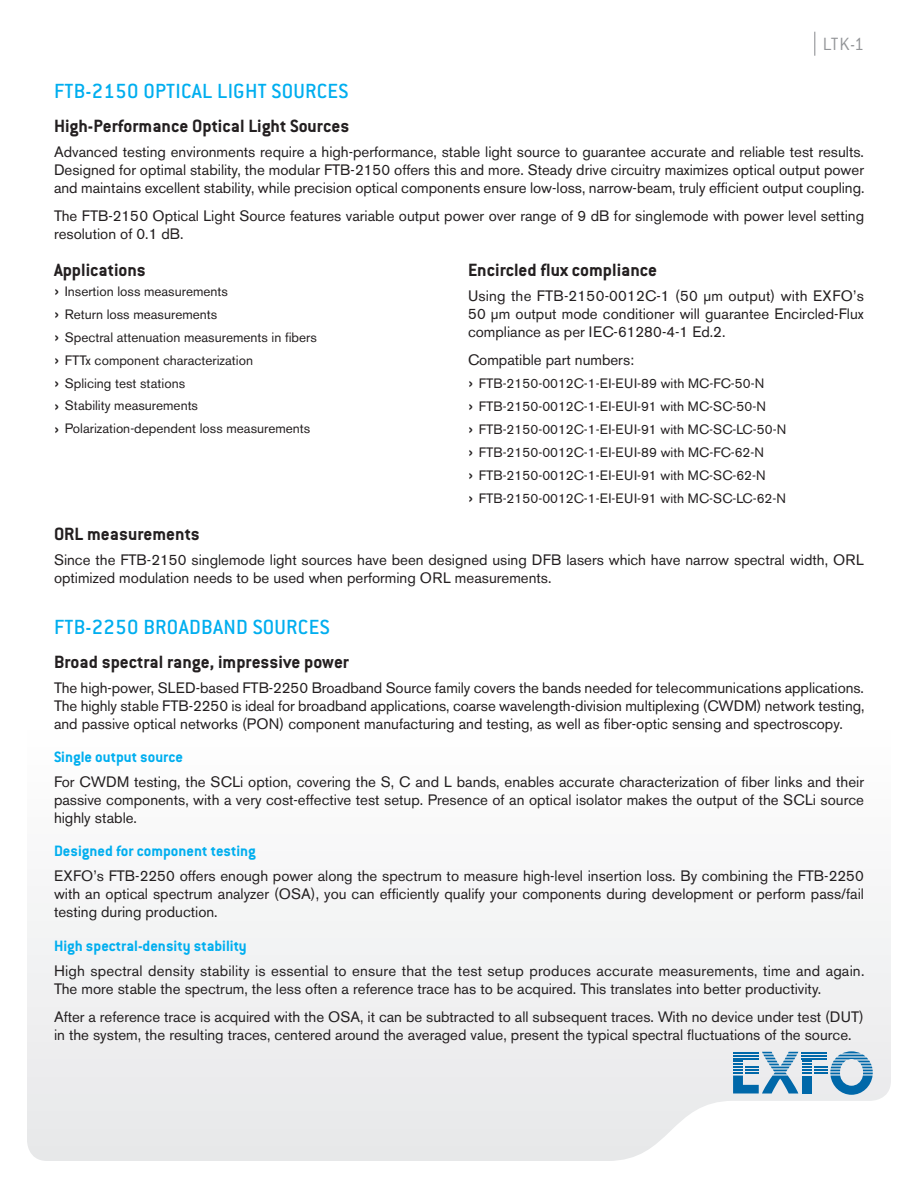
<style>
.page{position:relative;width:918px;height:1188px;background:#fff}
.page>*{position:absolute;margin:0;border:0;box-sizing:border-box;transform-origin:0 0}
.t1{font:500 22.5px "Conduit ITC";letter-spacing:.01em;color:#00aeef}
.t2{font:700 19.5px "Conduit ITC";color:#231f20}
.t3{font:300 19.5px "Conduit ITC";color:#939598}
.t4{font:700 16.5px "Conduit ITC";color:#00aeef}
.t5{font:15px/18px "Akzidenz Grotesk BE";color:#231f20;text-align:justify}
.t6{font:13.5px/23px "Akzidenz Grotesk BE";color:#231f20}
.s1{font-size:20.25px}
</style>
<div class="page">
<div style="left:27px;top:903px;width:864px;height:258px;background:#efeff0"></div>
<svg style="left:814px;top:32px;width:1px;height:24px"></svg>
<svg style="left:733px;top:1051px;width:140px;height:44px;background:#8bb5d1"></svg>
<h2 class="t3" style="left:823px;top:33px;width:43px">LTK-1</h2>
<h1 class="t1" style="left:54px;top:78px;width:296px">FTB-2150 OPTICAL LIGHT SOURCES</h1>
<h2 class="t2" style="left:54px;top:114px;width:297px">High-Performance Optical Light Sources</h2>
<p class="t5" style="left:54px;top:143px;width:812px">Advanced testing environments require a high-performance, stable light source to guarantee accurate and reliable test results.<br>Designed for optimal stability, the modular FTB-2150 offers this and more. Steady drive circuitry maximizes optical output power and maintains excellent stability, while precision optical components ensure low-loss, narrow-beam, truly efficient output coupling.</p>
<p class="t5" style="left:54px;top:207px;width:812px">The FTB-2150 Optical Light Source features variable output power over range of 9 dB for singlemode with power level setting resolution of 0.1 dB.</p>
<h2 class="t2" style="left:54px;top:259px;width:93px">Applications</h2>
<p class="t6" style="left:54px;top:280px;width:264px"><span class="s1">›</span> Insertion loss measurements<br><span class="s1">›</span> Return loss measurements<br><span class="s1">›</span> Spectral attenuation measurements in fibers <span class="s1">›</span> FTTx component characterization<br><span class="s1">›</span> Splicing test stations<br><span class="s1">›</span> Stability measurements<br><span class="s1">›</span> Polarization-dependent loss measurements</p>
<h2 class="t2" style="left:468px;top:259px;width:191px">Encircled flux compliance</h2>
<p class="t5" style="left:468px;top:287px;width:398px">Using the FTB-2150-0012C-1 (50 µm output) with EXFO’s 50 µm output mode conditioner will guarantee Encircled-Flux compliance as per IEC-61280-4-1 Ed.2.</p>
<p class="t5" style="left:468px;top:351px;width:168px">Compatible part numbers:</p>
<p class="t6" style="left:468px;top:372px;width:320px"><span class="s1">›</span> FTB-2150-0012C-1-EI-EUI-89 with MC-FC-50-N<br><span class="s1">›</span> FTB-2150-0012C-1-EI-EUI-91 with MC-SC-50-N<br><span class="s1">›</span> FTB-2150-0012C-1-EI-EUI-91 with MC-SC-LC-50-N <span class="s1">›</span> FTB-2150-0012C-1-EI-EUI-89 with MC-FC-62-N<br><span class="s1">›</span> FTB-2150-0012C-1-EI-EUI-91 with MC-SC-62-N<br><span class="s1">›</span> FTB-2150-0012C-1-EI-EUI-91 with MC-SC-LC-62-N</p>
<h2 class="t2" style="left:54px;top:522px;width:147px">ORL measurements</h2>
<p class="t5" style="left:54px;top:551px;width:811px">Since the FTB-2150 singlemode light sources have been designed using DFB lasers which have narrow spectral width, ORL optimized modulation needs to be used when performing ORL measurements.</p>
<h1 class="t1" style="left:54px;top:614px;width:277px">FTB-2250 BROADBAND SOURCES</h1>
<h2 class="t2" style="left:54px;top:650px;width:297px">Broad spectral range, impressive power</h2>
<p class="t5" style="left:54px;top:678px;width:812px">The high-power, SLED-based FTB-2250 Broadband Source family covers the bands needed for telecommunications applications.<br>The highly stable FTB-2250 is ideal for broadband applications, coarse wavelength-division multiplexing (CWDM) network testing, and passive optical networks (PON) component manufacturing and testing, as well as fiber-optic sensing and spectroscopy.</p>
<p class="t4" style="left:54px;top:747px;width:131px">Single output source</p>
<p class="t5" style="left:54px;top:773px;width:812px">For CWDM testing, the SCLi option, covering the S, C and L bands, enables accurate characterization of fiber links and their passive components, with a very cost-effective test setup. Presence of an optical isolator makes the output of the SCLi source highly stable.</p>
<p class="t4" style="left:54px;top:841px;width:203px">Designed for component testing</p>
<p class="t5" style="left:54px;top:867px;width:812px">EXFO’s FTB-2250 offers enough power along the spectrum to measure high-level insertion loss. By combining the FTB-2250 with an optical spectrum analyzer (OSA), you can efficiently qualify your components during development or perform pass/fail testing during production.</p>
<p class="t4" style="left:54px;top:936px;width:194px">High spectral-density stability</p>
<p class="t5" style="left:54px;top:961px;width:812px">High spectral density stability is essential to ensure that the test setup produces accurate measurements, time and again.<br>The more stable the spectrum, the less often a reference trace has to be acquired. This translates into better productivity.</p>
<p class="t5" style="left:54px;top:1008px;width:812px">After a reference trace is acquired with the OSA, it can be subtracted to all subsequent traces. With no device under test (DUT) in the system, the resulting traces, centered around the averaged value, present the typical spectral fluctuations of the source.</p>
</div>
